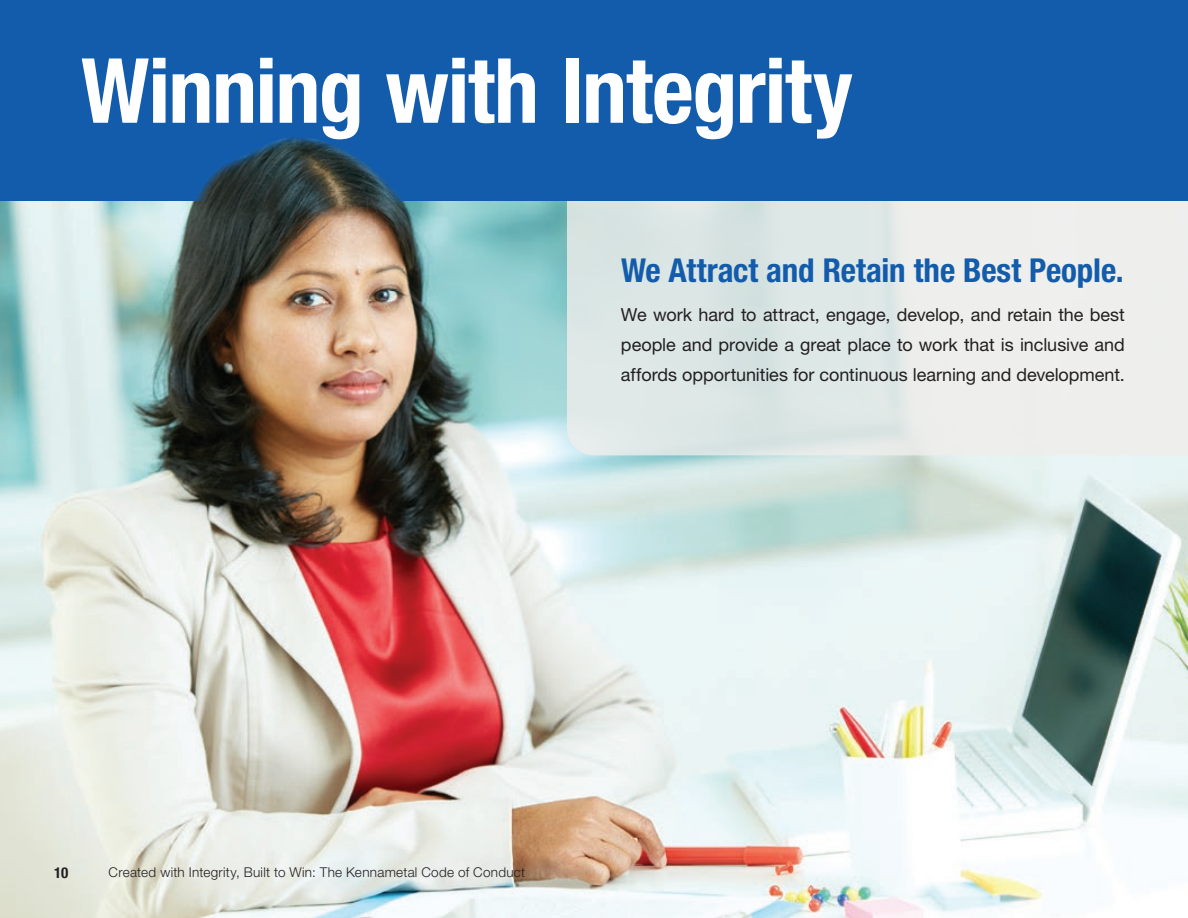
<style>
.page{position:relative;width:1188px;height:918px;background:#fff}
.page>*{position:absolute;margin:0;border:0;box-sizing:border-box;transform-origin:0 0}
.t1{font:700 condensed 90px "Helvetica Neue LT Std";letter-spacing:-.015em;color:#fff}
.t2{font:700 condensed 33px "Helvetica Neue LT Std";letter-spacing:-.005em;color:#135cab}
.t3{font:18px/30px "Helvetica Neue LT Std";letter-spacing:-.005em;color:#231f20;text-align:justify}
.t4{font:700 condensed 15px "Helvetica Neue LT Std";color:#231f20}
.t5{font:300 13.5px "Helvetica Neue LT Std";letter-spacing:.02em;color:#231f20}
</style>
<div class="page">
<img style="left:0;top:201px;width:1188px;height:717px">
<svg style="left:567px;top:201px;width:621px;height:254px;background:#e3eae8"></svg>
<div style="left:0;top:0;width:1188px;height:201px;background:#135cab"></div>
<img style="left:188px;top:137px;width:224px;height:75px">
<h1 class="t1" style="left:81px;top:36px;width:773px">Winning with Integrity</h1>
<h2 class="t2" style="left:621px;top:250px;width:504px">We Attract and Retain the Best People.</h2>
<p class="t3" style="left:621px;top:299px;width:505px">We work hard to attract, engage, develop, and retain the best people and provide a great place to work that is inclusive and affords opportunities for continuous learning and development.</p>
<p class="t4" style="left:54px;top:863px;width:16px">10</p>
<p class="t5" style="left:109px;top:864px;width:418px">Created with Integrity, Built to Win: The Kennametal Code of Conduct</p>
</div>
